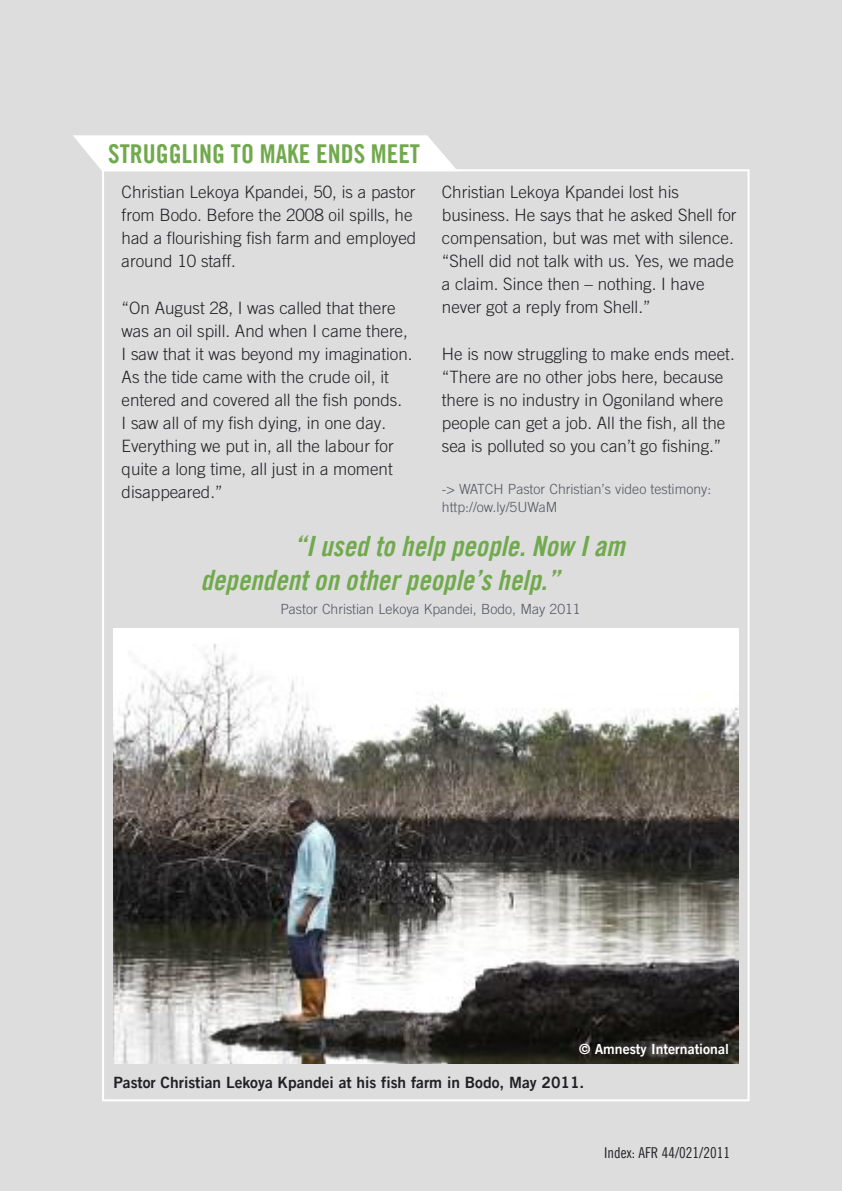
<style>
.page{position:relative;width:842px;height:1191px;background:#ddddde}
.page>*{position:absolute;margin:0;border:0;box-sizing:border-box;transform-origin:0 0}
.t1{font:28px/34px "Amnesty Trade Gothic Bd Cn 20 Ob";color:#71a94d}
.t2{font:26px "Amnesty Trade Gothic Bd Cn 20";color:#71a94d}
.t3{font:300 17px/23px "Amnesty Trade Gothic";color:#222225}
.t4{font:15.6px "Amnesty Trade Gothic Bd 2";color:#222225}
.t5{font:15px "Amnesty Trade Gothic Cn 18";color:#222225}
.t6{font:300 14px/18px "Amnesty Trade Gothic";color:#53575f}
.t7{font:14px "Amnesty Trade Gothic Bd 2";color:#fff}
</style>
<div class="page">
<svg style="left:73px;top:135px;width:383px;height:36px;background:#fcfcfc"></svg>
<img style="left:113px;top:629px;width:625px;height:434px">
<h2 class="t2" style="left:108px;top:137px;width:313px">STRUGGLING TO MAKE ENDS MEET</h2>
<p class="t3" style="left:442px;top:180px;width:296px">Christian Lekoya Kpandei lost his business. He says that he asked Shell for compensation, but was met with silence. “Shell did not talk with us. Yes, we made a claim. Since then – nothing. I have never got a reply from Shell.”</p>
<p class="t3" style="left:442px;top:342px;width:294px">He is now struggling to make ends meet. “There are no other jobs here, because there is no industry in Ogoniland where people can get a job. All the fish, all the sea is polluted so you can’t go fishing.”</p>
<p class="t6" style="left:442px;top:479px;width:271px">-&gt; WATCH Pastor Christian’s video testimony: http://ow.ly/5UWaM</p>
<h1 class="t1" style="left:200px;top:528px;width:426px;text-indent:93px">“I used to help people. Now I am dependent on other people’s help.”</h1>
<p class="t6" style="left:280px;top:599px;width:302px">Pastor Christian Lekoya Kpandei, Bodo, May 2011</p>
<p class="t3" style="left:122px;top:180px;width:296px">Christian Lekoya Kpandei, 50, is a pastor from Bodo. Before the 2008 oil spills, he had a flourishing fish farm and employed around 10 staff.</p>
<p class="t3" style="left:122px;top:296px;width:292px">“On August 28, I was called that there was an oil spill. And when I came there, I saw that it was beyond my imagination.<br>As the tide came with the crude oil, it entered and covered all the fish ponds.<br>I saw all of my fish dying, in one day.<br>Everything we put in, all the labour for quite a long time, all just in a moment disappeared.”</p>
<p class="t7" style="left:579px;top:1040px;width:151px">© Amnesty International</p>
<p class="t4" style="left:113px;top:1073px;width:472px">Pastor Christian Lekoya Kpandei at his fish farm in Bodo, May 2011.</p>
<p class="t5" style="left:604px;top:1142px;width:127px">Index: AFR 44/021/2011</p>
</div>
